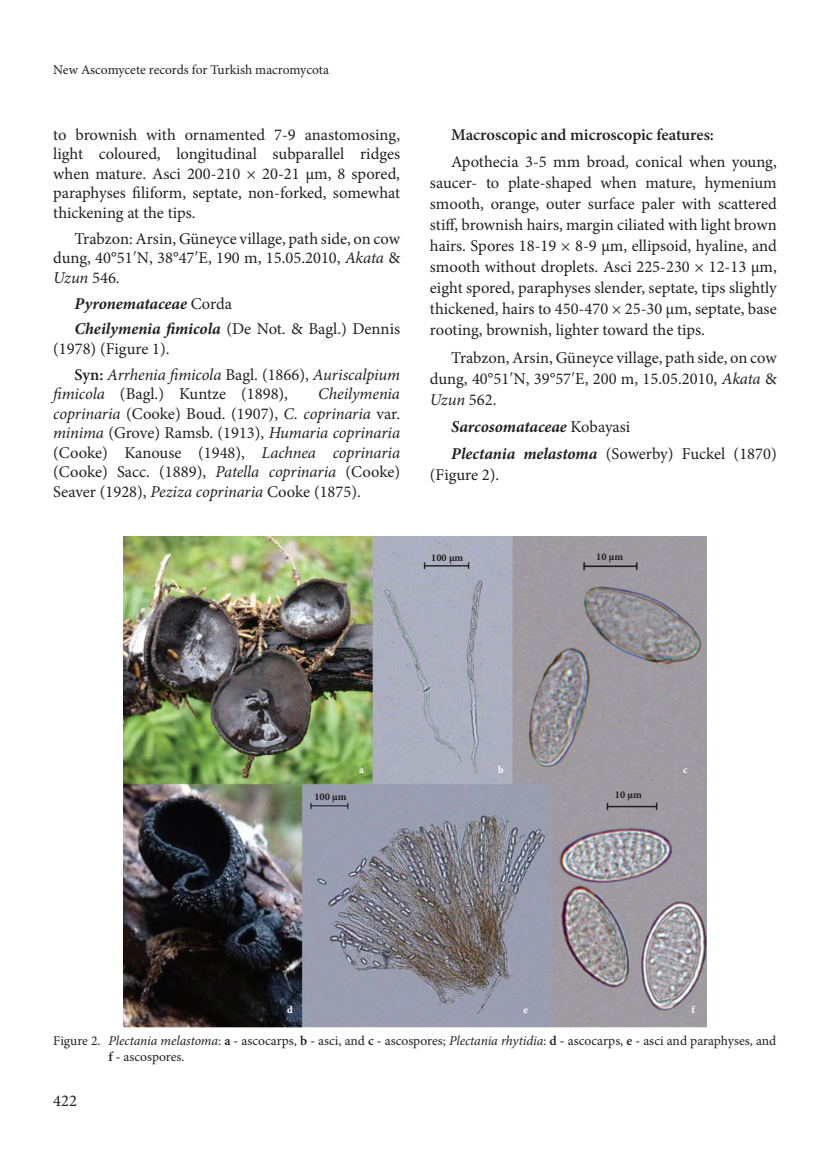
<style>
.page{position:relative;width:830px;height:1170px;background:#fff}
.page>*{position:absolute;margin:0;border:0;box-sizing:border-box;transform-origin:0 0}
.t1{font:16.5px/19.5px "Minion Pro";color:#231f20;text-align:justify}
.t2{font:italic 700 16.5px/25.8px "Minion Pro";letter-spacing:-.005em;color:#231f20}
.t3{font:600 16.5px "Minion Pro";color:#231f20}
.t4{font:13.5px/16.5px "Minion Pro";color:#231f20}
.t5{font:700 10.35px "Minion Pro";color:#231f20}
.t6{font:700 10.35px "Minion Pro";color:#fff}
.s1{font-style:italic}
.s2{font-weight:400;font-style:normal}
.s3{font-weight:600}
</style>
<div class="page">
<img style="left:123px;top:536px;width:583px;height:491px">
<p class="t4" style="left:53px;top:61px;width:277px">New Ascomycete records for Turkish macromycota</p>
<p class="t1" style="left:53px;top:125px;width:348px">to brownish with ornamented 7-9 anastomosing, light coloured, longitudinal subparallel ridges when mature. Asci 200-210 × 20-21 µm, 8 spored, paraphyses filiform, septate, non-forked, somewhat thickening at the tips.</p>
<p class="t1" style="left:53px;top:228px;width:348px;text-indent:21px">Trabzon: Arsin, Güneyce village, path side, on cow dung, 40°51 N, 38°47 E, 190 m, 15.05.2010, <span class="s1">Akata</span> &amp; <span class="s1">Uzun</span> 546.</p>
<p class="t2" style="left:74px;top:290px;width:327px">Pyronemataceae <span class="s2">Corda<br></span>Cheilymenia fimicola <span class="s2">(De Not. &amp; Bagl.) Dennis</span></p>
<p class="t1" style="left:74px;top:336px;width:327px;line-height:25.8px;text-indent:-21px">(1978) (Figure 1).<br><span class="s3">Syn:</span> <span class="s1">Arrhenia fimicola</span> Bagl. (1866), <span class="s1">Auriscalpium</span></p>
<p class="t1" style="left:53px;top:384px;width:236px"><span class="s1">fimicola</span> (Bagl.) Kuntze (1898),</p>
<p class="t1" style="left:53px;top:384px;width:348px;text-indent:265px"><span class="s1">Cheilymenia coprinaria</span> (Cooke) Boud. (1907), <span class="s1">C. coprinaria</span> var. <span class="s1">minima</span> (Grove) Ramsb. (1913), <span class="s1">Humaria coprinaria </span>(Cooke) Kanouse (1948), <span class="s1">Lachnea coprinaria </span>(Cooke) Sacc. (1889), <span class="s1">Patella coprinaria</span> (Cooke)<br>Seaver (1928), <span class="s1">Peziza coprinaria</span> Cooke (1875).</p>
<p class="t3" style="left:451px;top:123px;width:264px">Macroscopic and microscopic features:</p>
<p class="t1" style="left:429px;top:151px;width:348px;line-height:21px;text-indent:21px">Apothecia 3-5 mm broad, conical when young, saucer- to plate-shaped when mature, hymenium smooth, orange, outer surface paler with scattered stiff, brownish hairs, margin ciliated with light brown hairs. Spores 18-19 × 8-9 µm, ellipsoid, hyaline, and smooth without droplets. Asci 225-230 × 12-13 µm, eight spored, paraphyses slender, septate, tips slightly thickened, hairs to 450-470 × 25-30 µm, septate, base rooting, brownish, lighter toward the tips.</p>
<p class="t1" style="left:429px;top:347px;width:348px;line-height:21px;text-indent:21px">Trabzon, Arsin, Güneyce village, path side, on cow dung, 40°51 N, 39°57 E, 200 m, 15.05.2010, <span class="s1">Akata</span> &amp; <span class="s1">Uzun</span> 562.</p>
<p class="t2" style="left:451px;top:413px;width:327px;line-height:27.3px">Sarcosomataceae <span class="s2">Kobayasi<br></span>Plectania melastoma <span class="s2">(Sowerby) Fuckel (1870)</span></p>
<p class="t1" style="left:429px;top:465px;width:71px">(Figure 2).</p>
<p class="t5" style="left:431px;top:550px;width:34px">100 µm</p>
<p class="t5" style="left:596px;top:549px;width:28px">10 µm</p>
<p class="t5" style="left:314px;top:789px;width:34px">100 µm</p>
<p class="t6" style="left:359px;top:762px;width:6px">a</p>
<p class="t6" style="left:498px;top:762px;width:7px">b</p>
<p class="t6" style="left:682px;top:762px;width:6px">c</p>
<p class="t5" style="left:614px;top:787px;width:28px">10 µm</p>
<p class="t6" style="left:287px;top:1002px;width:7px">d</p>
<p class="t6" style="left:523px;top:1002px;width:6px">e</p>
<p class="t6" style="left:691px;top:1002px;width:5px">f</p>
<p class="t4" style="left:108px;top:1031px;width:669px;text-indent:-55px">Figure 2. <span class="s1">Plectania melastoma</span>: <span class="s3">a -</span> ascocarps, <span class="s3">b -</span> asci, and <span class="s3">c -</span> ascospores; <span class="s1">Plectania rhytidia</span>: <span class="s3">d -</span> ascocarps, <span class="s3">e -</span> asci and paraphyses, and <span class="s3">f -</span> ascospores.</p>
<p class="t1" style="left:53px;top:1091px;width:25px">422</p>
</div>
